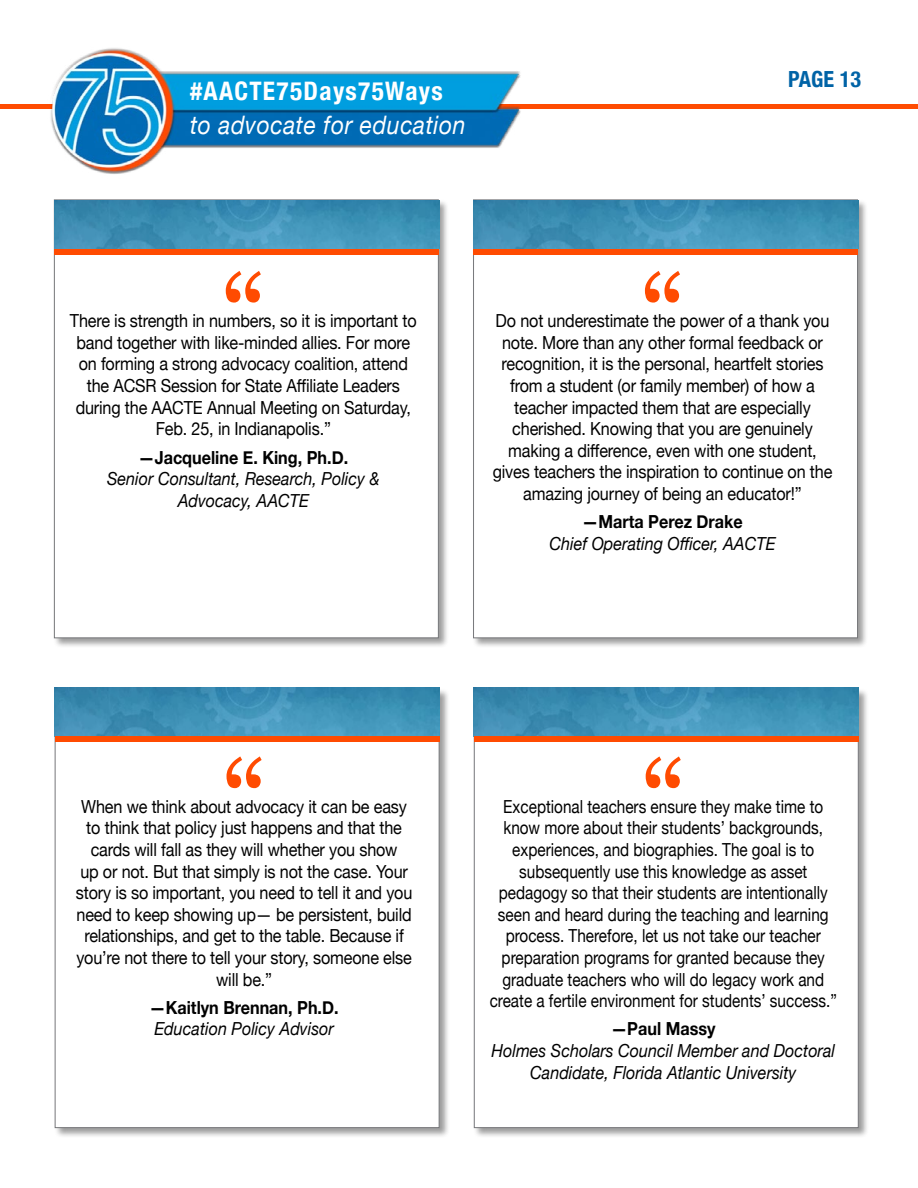
<style>
.page{position:relative;width:918px;height:1188px;background:#fff}
.page>*{position:absolute;margin:0;border:0;box-sizing:border-box;transform-origin:0 0}
.t1{font:120px "Georgia";color:#ff4b01;scale:.9 1}
.t2{font:italic 25.5px "Helvetica Neue";letter-spacing:.025em;color:#fff;scale:.9 1}
.t3{font:700 condensed 25.5px "Helvetica Neue";letter-spacing:.05em;color:#fff}
.t4{font:700 condensed 22.2px "Helvetica Neue";color:#0063a6}
.t5{font:18px/21.6px "Helvetica Neue";letter-spacing:-.01em;color:#000;text-align:center;scale:.9 1}
.t6{font:18px/21.6px "Helvetica Neue";letter-spacing:-.01em;color:#000;text-align:center;scale:.85 1}
.t7{font:italic 18px/21.6px "Helvetica Neue";color:#000;text-align:center;scale:.9 1}
.t8{font:700 18px "Helvetica Neue";color:#000;scale:.9 1}
</style>
<div class="page">
<div style="left:54px;top:199px;width:395px;height:449px;background:#000;opacity:.39"></div>
<div style="left:54px;top:199px;width:385px;height:439px;background:#fff;border:1px solid #77787b"></div>
<img style="left:55px;top:200px;width:385px;height:49px">
<div style="left:54px;top:249px;width:385px;height:5px;background:#ff4b01"></div>
<div style="left:473px;top:199px;width:395px;height:449px;background:#000;opacity:.39"></div>
<div style="left:473px;top:199px;width:385px;height:439px;background:#fff;border:1px solid #77787b"></div>
<img style="left:474px;top:200px;width:385px;height:49px">
<div style="left:473px;top:249px;width:385px;height:5px;background:#ff4b01"></div>
<div style="left:54px;top:689px;width:396px;height:449px;background:#000;opacity:.39"></div>
<div style="left:55px;top:689px;width:385px;height:439px;background:#fff;border:1px solid #77787b"></div>
<img style="left:55px;top:687px;width:385px;height:49px">
<div style="left:55px;top:736px;width:385px;height:5px;background:#ff4b01"></div>
<div style="left:473px;top:689px;width:396px;height:449px;background:#000;opacity:.39"></div>
<div style="left:474px;top:689px;width:385px;height:439px;background:#fff;border:1px solid #77787b"></div>
<img style="left:474px;top:687px;width:385px;height:49px">
<div style="left:474px;top:736px;width:385px;height:5px;background:#ff4b01"></div>
<div style="left:0;top:104px;width:918px;height:5px;background:#ff4b01"></div>
<img style="left:50px;top:48px;width:471px;height:126px">
<h2 class="t3" style="left:190px;top:70px;width:254px">#AACTE75Days75Ways</h2>
<h2 class="t2" style="left:190px;top:107px;width:308px">to advocate for education</h2>
<p class="t4" style="left:788px;top:60px;width:74px">PAGE 13</p>
<h1 class="t1" style="left:222px;top:231px;width:51px">“</h1>
<p class="t5" style="left:70px;top:311px;width:387px">There is strength in numbers, so it is important to band together with like-minded allies. For more on forming a strong advocacy coalition, attend the ACSR Session for State Affiliate Leaders during the AACTE Annual Meeting on Saturday, Feb. 25, in Indianapolis.”</p>
<p class="t8" style="left:139px;top:443px;width:234px">—Jacqueline E. King, Ph.D.</p>
<p class="t7" style="left:107px;top:469px;width:305px">Senior Consultant, Research, Policy &amp;<br>Advocacy, AACTE</p>
<h1 class="t1" style="left:641px;top:231px;width:51px">“</h1>
<p class="t5" style="left:493px;top:311px;width:379px">Do not underestimate the power of a thank you note. More than any other formal feedback or recognition, it is the personal, heartfelt stories from a student (or family member) of how a teacher impacted them that are especially cherished. Knowing that you are genuinely making a difference, even with one student, gives teachers the inspiration to continue on the amazing journey of being an educator!”</p>
<p class="t8" style="left:582px;top:508px;width:180px">—Marta Perez Drake</p>
<p class="t7" style="left:549px;top:534px;width:253px">Chief Operating Officer, AACTE</p>
<h1 class="t1" style="left:222px;top:717px;width:51px">“</h1>
<p class="t5" style="left:76px;top:797px;width:375px">When we think about advocacy it can be easy to think that policy just happens and that the cards will fall as they will whether you show<br>up or not. But that simply is not the case. Your story is so important, you need to tell it and you need to keep showing up— be persistent, build relationships, and get to the table. Because if you’re not there to tell your story, someone else will be.”</p>
<p class="t8" style="left:150px;top:993px;width:212px">—Kaitlyn Brennan, Ph.D.</p>
<p class="t7" style="left:154px;top:1019px;width:201px">Education Policy Advisor</p>
<h1 class="t1" style="left:642px;top:717px;width:51px">“</h1>
<p class="t6" style="left:490px;top:797px;width:410px">Exceptional teachers ensure they make time to know more about their students’ backgrounds, experiences, and biographies. The goal is to subsequently use this knowledge as asset pedagogy so that their students are intentionally seen and heard during the teaching and learning process. Therefore, let us not take our teacher preparation programs for granted because they graduate teachers who will do legacy work and create a fertile environment for students’ success.”</p>
<p class="t8" style="left:611px;top:1015px;width:117px">—Paul Massy</p>
<p class="t7" style="left:492px;top:1041px;width:383px">Holmes Scholars Council Member and Doctoral<br>Candidate, Florida Atlantic University</p>
</div>
